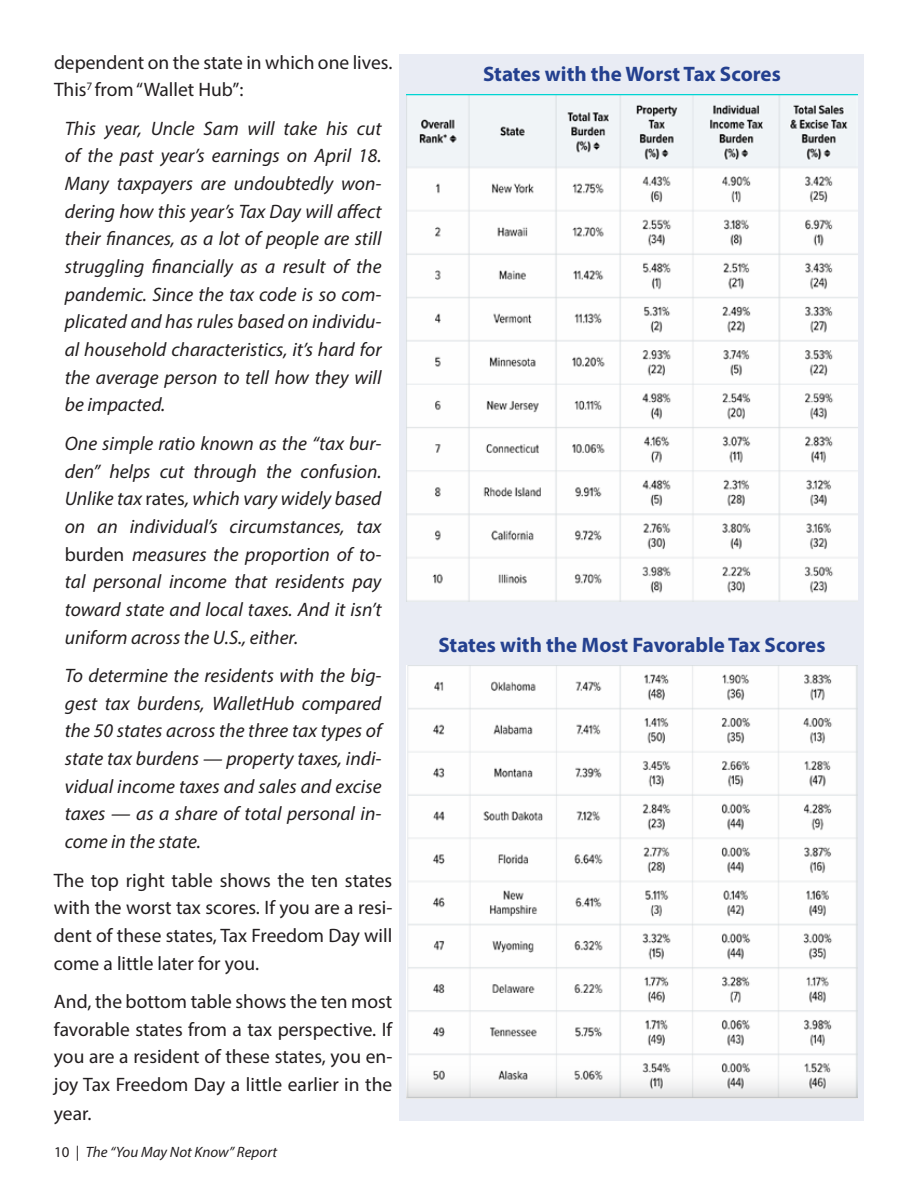
<style>
.page{position:relative;width:918px;height:1188px;background:#fff}
.page>*{position:absolute;margin:0;border:0;box-sizing:border-box;transform-origin:0 0}
.t1{font:700 21px "Myriad Pro";color:#24408f}
.t2{font:italic 19.5px/27.6px "Myriad Pro";color:#231f20;text-align:justify}
.t3{font:19.5px/28px "Myriad Pro";color:#231f20;text-align:justify}
.t4{font:italic 15px "Myriad Pro";color:#231f20}
.s1{font-style:normal}
</style>
<div class="page">
<div style="left:400px;top:54px;width:464px;height:1066px;background:#e9ecf4"></div>
<img style="left:406px;top:94px;width:452px;height:508px">
<img style="left:406px;top:666px;width:452px;height:432px">
<p class="t3" style="left:54px;top:48px;width:340px">dependent on the state in which one lives.<br>This<sup>7</sup> from “Wallet Hub”:</p>
<p class="t2" style="left:65px;top:114px;width:318px">This year, Uncle Sam will take his cut of the past year’s earnings on April 18.<br>Many taxpayers are undoubtedly won&shy;dering how this year’s Tax Day will affect their finances, as a lot of people are still struggling financially as a result of the pandemic. Since the tax code is so com&shy;plicated and has rules based on individu&shy;al household characteristics, it’s hard for the average person to tell how they will be impacted.</p>
<p class="t2" style="left:65px;top:429px;width:318px">One simple ratio known as the “tax bur&shy;den” helps cut through the confusion.<br>Unlike tax <span class="s1">rates</span>, which vary widely based on an individual’s circumstances, tax <span class="s1">burden</span> measures the proportion of to&shy;tal personal income that residents pay toward state and local taxes. And it isn’t uniform across the U.S., either.</p>
<p class="t2" style="left:65px;top:661px;width:318px">To determine the residents with the big&shy;gest tax burdens, WalletHub compared the 50 states across the three tax types of state tax burdens — property taxes, indi&shy;vidual income taxes and sales and excise taxes — as a share of total personal in&shy;come in the state.</p>
<p class="t3" style="left:54px;top:866px;width:340px;line-height:27.6px">The top right table shows the ten states with the worst tax scores. If you are a resi&shy;dent of these states, Tax Freedom Day will come a little later for you.</p>
<p class="t3" style="left:54px;top:987px;width:340px">And, the bottom table shows the ten most favorable states from a tax perspective. If you are a resident of these states, you en&shy;joy Tax Freedom Day a little earlier in the year.</p>
<p class="t4" style="left:54px;top:1143px;width:225px"><span class="s1">10 |</span> The “You May Not Know” Report</p>
<p class="t1" style="left:483px;top:60px;width:299px">States with the Worst Tax Scores</p>
<p class="t1" style="left:438px;top:631px;width:389px">States with the Most Favorable Tax Scores</p>
</div>
